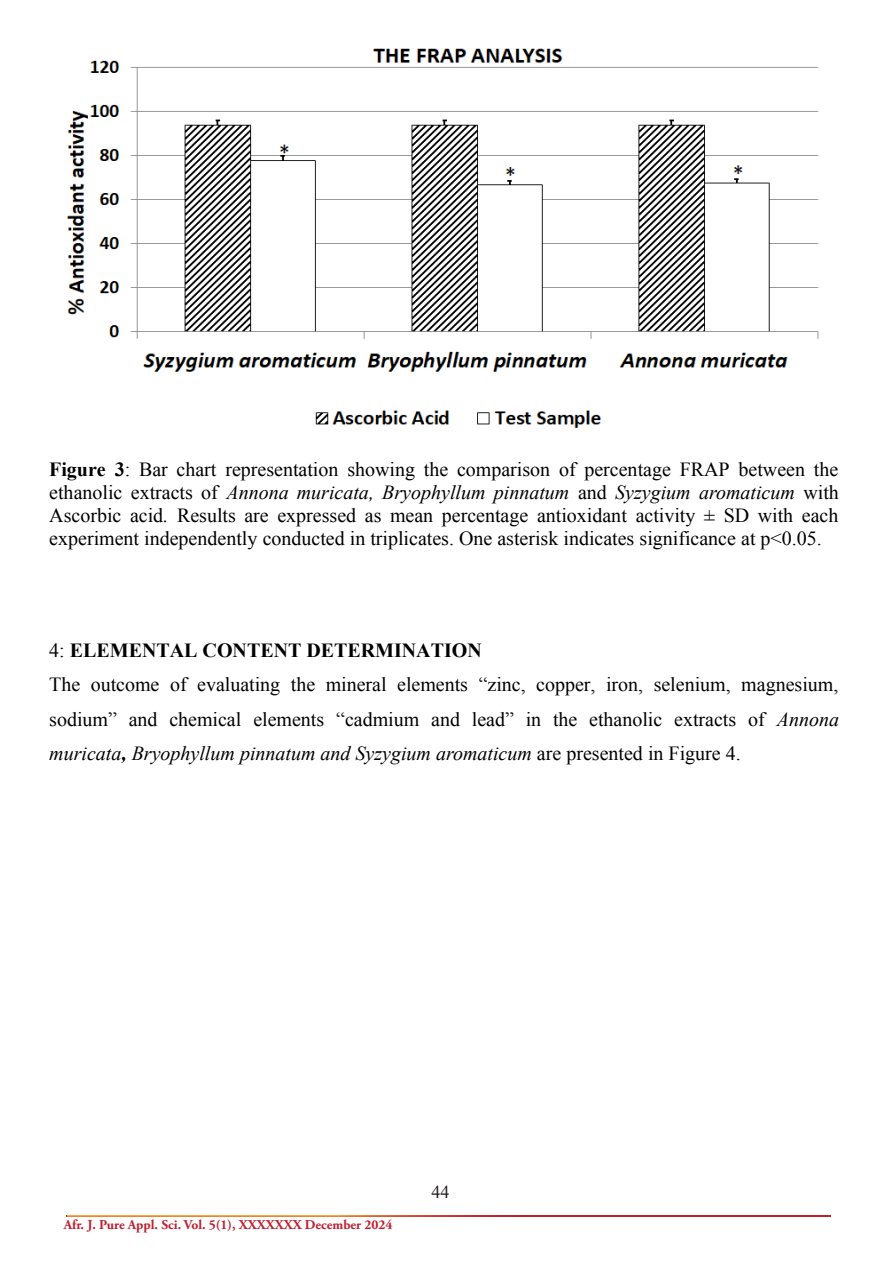
<style>
.page{position:relative;width:893px;height:1263px;background:#fff}
.page>*{position:absolute;margin:0;border:0;box-sizing:border-box;transform-origin:0 0}
.t1{font:19.95px/23px "Times New Roman";color:#000;text-align:justify}
.t2{font:18px "Times New Roman";color:#231f20}
.t3{font:700 13.5px "Adobe Garamond Pro";color:#bf1e2e}
.s1{font-weight:700}
.s2{font-style:italic}
.s3{font-weight:700;font-style:italic}
</style>
<div class="page">
<hr style="left:66px;top:1215px;width:765px;height:1px;background:#bf1e2e">
<hr style="left:67px;top:1215px;width:483px;height:1px;background:#f7a83f">
<img style="left:66px;top:48px;width:753px;height:380px">
<p class="t1" style="left:49px;top:459px;width:791px"><span class="s1">Figure 3</span>: Bar chart representation showing the comparison of percentage FRAP between the ethanolic extracts of <span class="s2">Annona muricata, Bryophyllum pinnatum</span> and <span class="s2">Syzygium aromaticum</span> with Ascorbic acid<span class="s2">.</span> Results are expressed as mean percentage antioxidant activity ± SD with each experiment independently conducted in triplicates. One asterisk indicates significance at p&lt;0.05.</p>
<p class="t1" style="left:49px;top:635px;width:791px;line-height:34.5px;text-align:left">4: <span class="s1">ELEMENTAL CONTENT DETERMINATION<br></span>The outcome of evaluating the mineral elements “zinc, copper, iron, selenium, magnesium, sodium” and chemical elements “cadmium and lead” in the ethanolic extracts of <span class="s2">Annona muricata</span><span class="s3">,</span> <span class="s2">Bryophyllum pinnatum and Syzygium aromaticum</span> are presented in Figure 4.</p>
<p class="t3" style="left:64px;top:1217px;width:330px">Afr. J. Pure Appl. Sci. Vol. 5(1), XXXXXXX December 2024</p>
<p class="t2" style="left:432px;top:1179px;width:19px">44</p>
</div>
